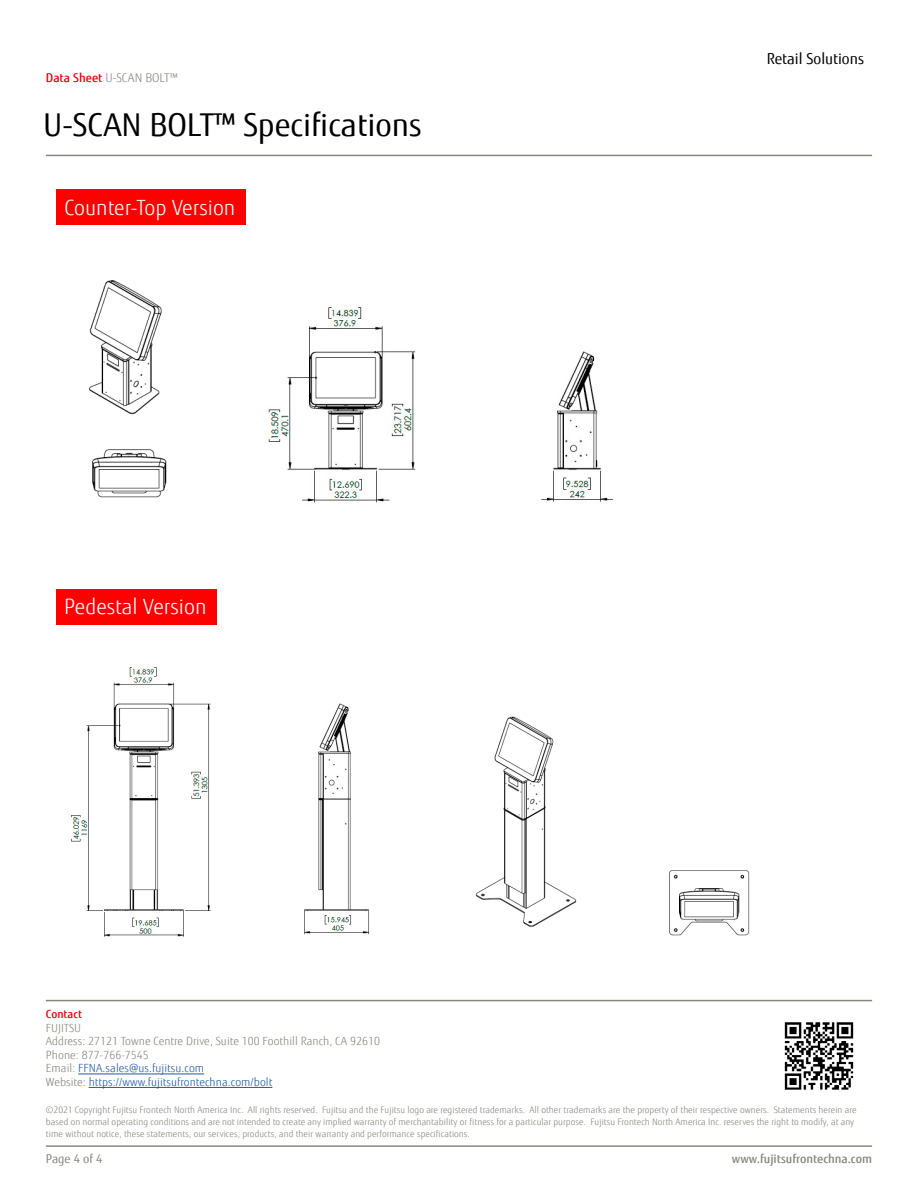
<style>
.page{position:relative;width:918px;height:1188px;background:#fff}
.page>*{position:absolute;margin:0;border:0;box-sizing:border-box;transform-origin:0 0}
.t1{font:31.5px "Fujitsu Sans";color:#000}
.t2{font:300 21px "Fujitsu Sans";color:#fff}
.t3{font:15px "Fujitsu Sans";color:#000}
.t4{font:500 12px "Fujitsu Sans";color:#87867e}
.t5{font:300 12px "Fujitsu Sans";color:#87867e}
.t6{font:12px "Fujitsu Sans";color:#87867e}
.t7{font:300 11.25px/13.5px "Fujitsu Sans";letter-spacing:.005em;color:#87867e}
.t8{font:500 11.25px "Fujitsu Sans";color:#e3000f}
.t9{font:300 9px/12px "Fujitsu Sans";letter-spacing:.005em;color:#87867e}
.s1{font-weight:500;color:#e3000f}
.s2{color:#245a9c}
</style>
<div class="page">
<hr style="left:46px;top:155px;width:826px;height:1px;background:#87867e">
<hr style="left:46px;top:1000px;width:826px;height:1px;background:#87867e">
<hr style="left:78px;top:1074px;width:126px;height:1px;background:#245a9c">
<hr style="left:89px;top:1087px;width:183px;height:1px;background:#245a9c">
<hr style="left:46px;top:1145px;width:826px;height:2px;background:#87867e">
<img style="left:784px;top:1022px;width:70px;height:68px">
<div style="left:57px;top:189px;width:189px;height:36px;background:#f00"></div>
<img style="left:71px;top:667px;width:298px;height:270px">
<img style="left:92px;top:449px;width:75px;height:49px">
<div style="left:56px;top:589px;width:161px;height:36px;background:#f00"></div>
<img style="left:89px;top:280px;width:73px;height:135px">
<img style="left:268px;top:307px;width:345px;height:196px">
<img style="left:669px;top:870px;width:81px;height:66px">
<img style="left:475px;top:716px;width:102px;height:212px">
<h3 class="t5" style="left:46px;top:71px;width:133px"><span class="s1">Data Sheet</span> U-SCAN BOLT™</h3>
<h1 class="t1" style="left:43px;top:106px;width:380px">U-SCAN BOLT™ Specifications</h1>
<h2 class="t2" style="left:65px;top:195px;width:172px">Counter-Top Version</h2>
<h2 class="t2" style="left:64px;top:595px;width:144px">Pedestal Version</h2>
<p class="t8" style="left:46px;top:1007px;width:38px">Contact</p>
<p class="t7" style="left:46px;top:1021px;width:336px">FUJITSU<br>Address: 27121 Towne Centre Drive, Suite 100 Foothill Ranch, CA 92610<br>Phone: 877-766-7545<br>Email: <span class="s2">FFNA.sales@us.fujitsu.com<br></span>Website: <span class="s2">https://www.fujitsufrontechna.com/bolt</span></p>
<h3 class="t3" style="left:767px;top:50px;width:99px">Retail Solutions</h3>
<p class="t9" style="left:46px;top:1104px;width:812px">©2021 Copyright Fujitsu Frontech North America Inc. All rights reserved. Fujitsu and the Fujitsu logo are registered trademarks. All other trademarks are the property of their respective owners. Statements herein are based on normal operating conditions and are not intended to create any implied warranty of merchantability or fitness for a particular purpose. Fujitsu Frontech North America Inc. reserves the right to modify, at any time without notice, these statements, our services, products, and their warranty and performance specifications.</p>
<h3 class="t6" style="left:46px;top:1152px;width:58px">Page 4 of 4</h3>
<h3 class="t4" style="left:732px;top:1152px;width:142px">www.fujitsufrontechna.com</h3>
</div>
